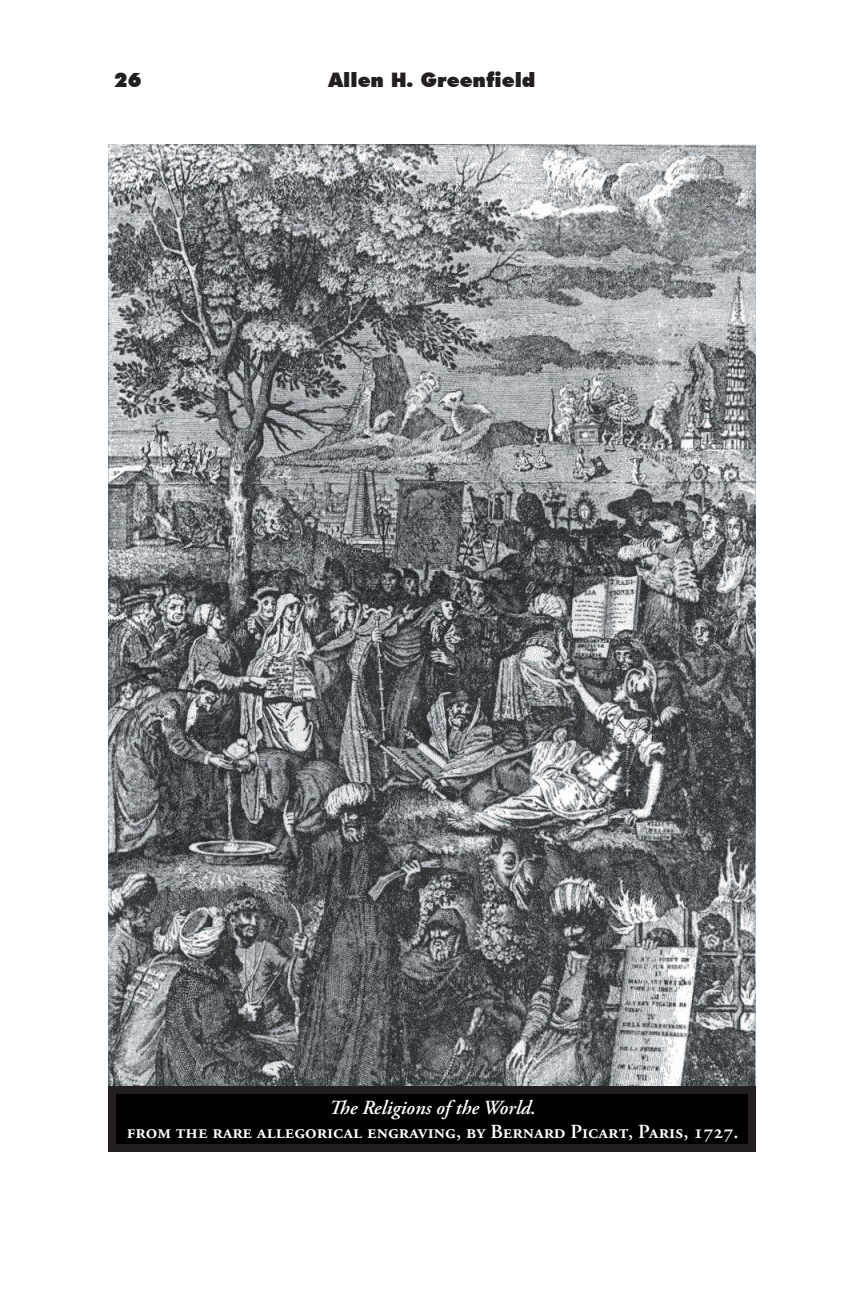
<style>
.page{position:relative;width:864px;height:1296px;background:#fff}
.page>*{position:absolute;margin:0;border:0;box-sizing:border-box;transform-origin:0 0}
.t1{font:600 20px "Adobe Garamond Pro";color:#fff}
.t2{font:italic 600 20px "Adobe Garamond Pro";color:#fff}
.t3{font:900 20px "Futura BT";color:#231f20}
</style>
<div class="page">
<img style="left:108px;top:144px;width:648px;height:942px">
<div style="left:112px;top:1090px;width:640px;height:58px;background:#000"></div>
<div style="left:108px;top:1086px;width:648px;height:66px;border:8px solid #231f20"></div>
<p class="t3" style="left:114px;top:68px;width:29px">26</p>
<p class="t3" style="left:329px;top:68px;width:208px">Allen H. Greenfield</p>
<p class="t2" style="left:329px;top:1096px;width:208px">The Religions of the World.</p>
<p class="t1" style="left:127px;top:1120px;width:613px">FROM THE RARE ALLEGORICAL ENGRAVING, BY BERNARD PICART, PARIS, 1727.</p>
</div>
